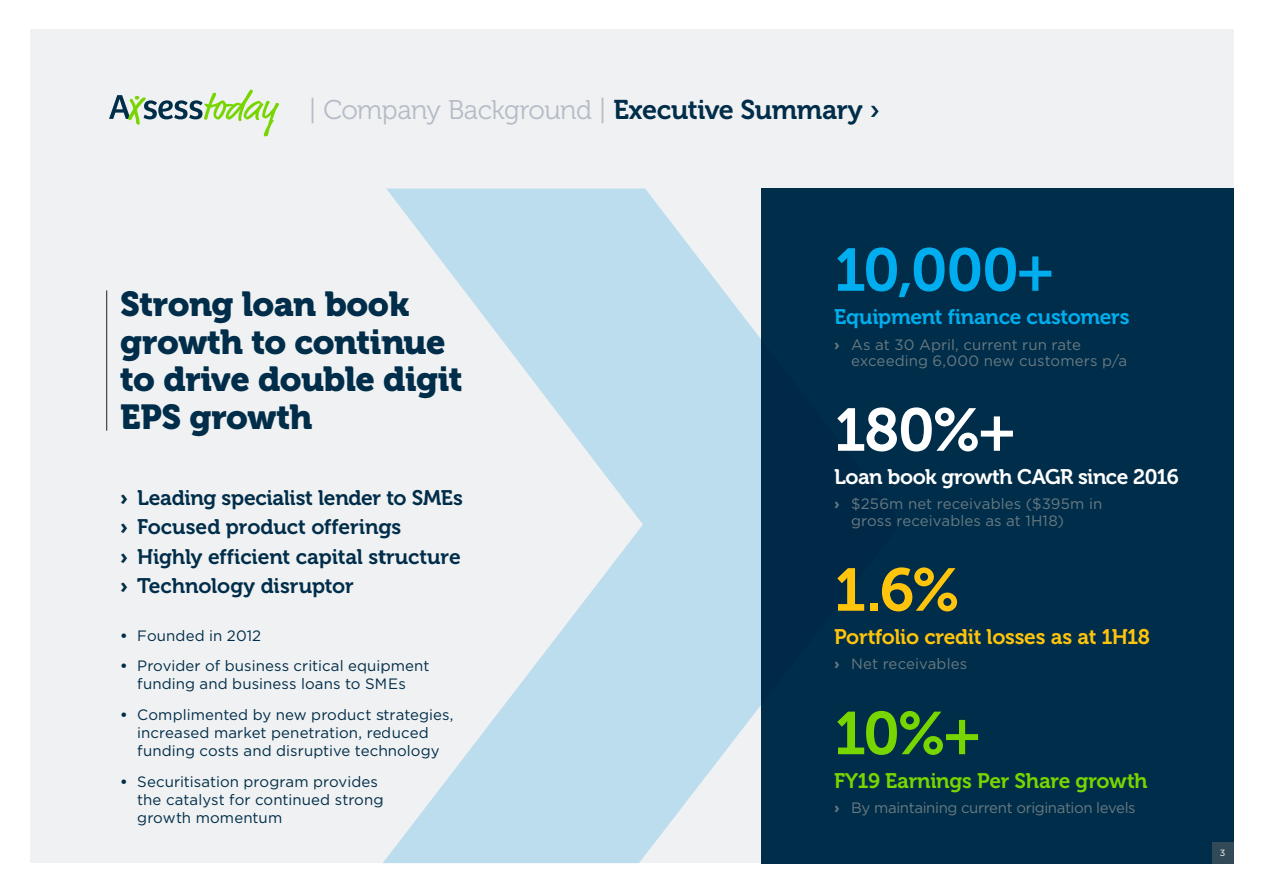
<style>
.page{position:relative;width:1263px;height:893px;background:#fff}
.page>*{position:absolute;margin:0;border:0;box-sizing:border-box;transform-origin:0 0}
.t1{font:60px "Museo 700";color:#00aeef}
.t2{font:60px "Museo 700";color:#fff}
.t3{font:60px "Museo 700";color:#ffc40c}
.t4{font:60px "Museo 700";color:#78d600}
.t5{font:34.5px/37.5px "Museo 900";letter-spacing:-.015em;color:#002d49}
.t6{font:27px "Museo 300";letter-spacing:-.02em;color:#b5bcc8}
.t7{font:21px/29.4px "Museo 700";letter-spacing:-.005em;color:#002d49}
.t8{font:21px "Museo 700";letter-spacing:-.02em;color:#ffc40c}
.t9{font:21px "Museo 700";letter-spacing:-.025em;color:#fff}
.t10{font:21px "Museo 700";letter-spacing:-.015em;color:#78d600}
.t11{font:21px "Museo 700";letter-spacing:-.015em;color:#00aeef}
.t12{font:15px/18px "Gotham";letter-spacing:.005em;color:#002d49;text-align:center}
.t13{font:15px/16.5px "Gotham";color:#687a82}
.t14{font:15px "Gotham";letter-spacing:-.025em;color:#687a82}
.t15{font:9px "Gotham";color:#fff}
.s1{font-family:"Museo 700";color:#002d49}
.s2{font-family:"Gotham";font-weight:700}
.s3{font-weight:700}
</style>
<div class="page">
<div style="left:30px;top:30px;width:1203px;height:833px;background:#f0f1f2"></div>
<svg style="left:109px;top:90px;width:170px;height:46px"></svg>
<hr style="left:106px;top:290px;width:1px;height:141px;background:#231f20">
<div style="left:761px;top:188px;width:472px;height:675px;background:#002d49"></div>
<svg style="left:383px;top:189px;width:378px;height:674px;fill:#bde"></svg>
<div style="left:1212px;top:842px;width:21px;height:21px;background:#324957"></div>
<h3 class="t6" style="left:309px;top:95px;width:573px">| Company Background | <span class="s1">Executive Summary ›</span></h3>
<h2 class="t5" style="left:120px;top:286px;width:344px">Strong loan book growth to continue to drive double digit<br>EPS growth</h2>
<h3 class="t7" style="left:120px;top:483px;width:344px"><span class="s2">›</span> Leading specialist lender to SMEs <span class="s2">›</span> Focused product offerings<br><span class="s2">›</span> Highly efficient capital structure <span class="s2">›</span> Technology disruptor</h3>
<p class="t12" style="left:120px;top:626px;width:142px"><span class="s3">•</span> Founded in 2012</p>
<p class="t12" style="left:120px;top:657px;width:311px"><span class="s3">•</span> Provider of business critical equipment funding and business loans to SMEs</p>
<p class="t12" style="left:120px;top:705px;width:335px"><span class="s3">•</span> Complimented by new product strategies, increased market penetration, reduced funding costs and disruptive technology</p>
<p class="t12" style="left:137px;top:772px;width:248px;text-align:left;text-indent:-17px"><span class="s3">•</span> Securitisation program provides the catalyst for continued strong growth momentum</p>
<h1 class="t1" style="left:834px;top:237px;width:221px">10,000+</h1>
<h3 class="t11" style="left:834px;top:306px;width:297px">Equipment finance customers</h3>
<p class="t13" style="left:851px;top:336px;width:278px;text-indent:-17px"><span class="s3">›</span> As at 30 April, current run rate exceeding 6,000 new customers p/a</p>
<h1 class="t2" style="left:834px;top:397px;width:183px">180%+</h1>
<h3 class="t9" style="left:834px;top:465px;width:346px">Loan book growth CAGR since 2016</h3>
<p class="t13" style="left:851px;top:496px;width:253px;text-indent:-17px"><span class="s3">›</span> $256m net receivables ($395m in gross receivables as at 1H18)</p>
<h1 class="t3" style="left:834px;top:557px;width:128px">1.6%</h1>
<h3 class="t8" style="left:834px;top:625px;width:317px">Portfolio credit losses as at 1H18</h3>
<p class="t13" style="left:834px;top:656px;width:134px"><span class="s3">›</span> Net receivables</p>
<h1 class="t4" style="left:834px;top:700px;width:148px">10%+</h1>
<h3 class="t10" style="left:834px;top:769px;width:315px">FY19 Earnings Per Share growth</h3>
<p class="t14" style="left:834px;top:798px;width:303px"><span class="s3">›</span> By maintaining current origination levels</p>
<p class="t15" style="left:1220px;top:847px;width:7px">3</p>
</div>
